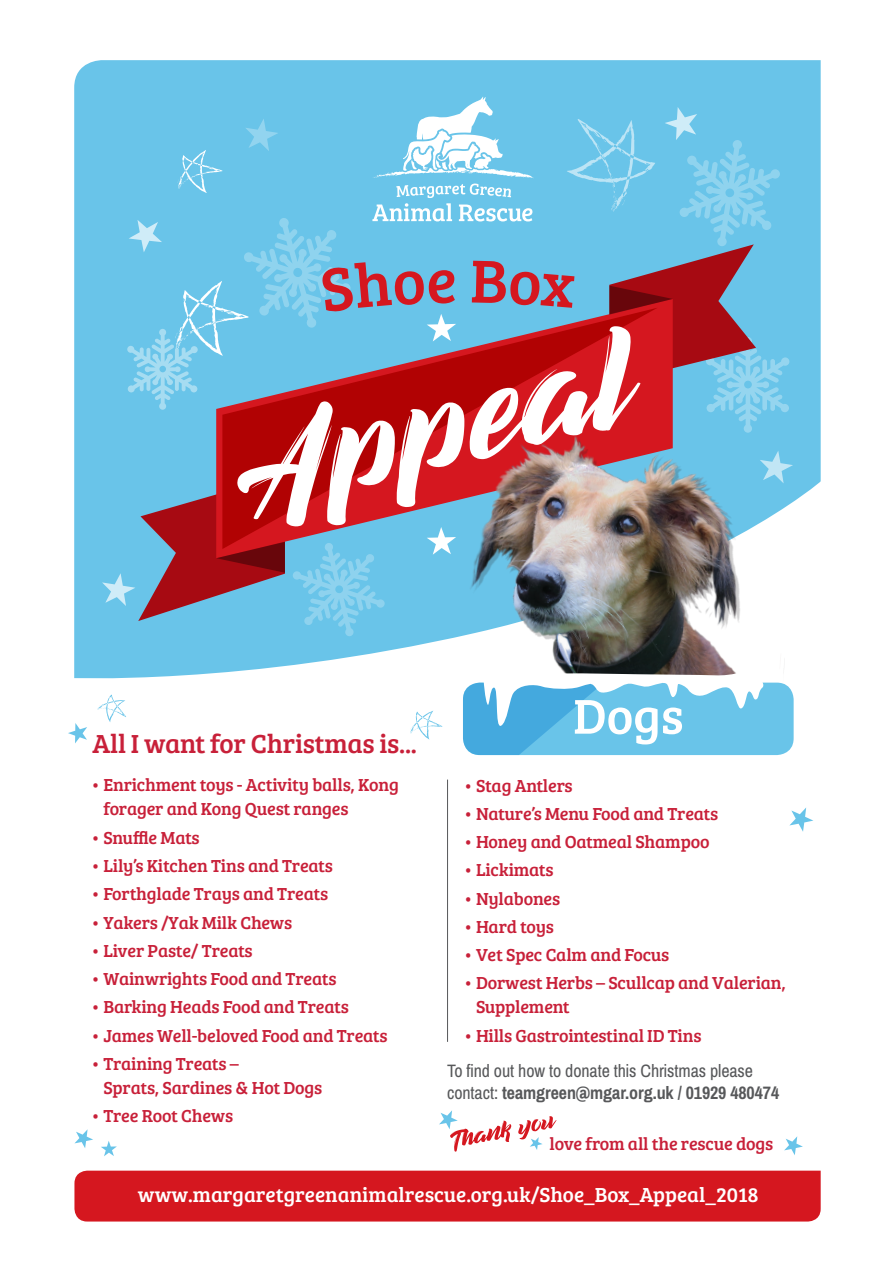
<style>
.page{position:relative;width:893px;height:1263px;background:#fff}
.page>*{position:absolute;margin:0;border:0;box-sizing:border-box;transform-origin:0 0}
.t1{font:50.4px "Bree Serif";color:#fff}
.t2{font:27px "Bree Serif";letter-spacing:-.01em;color:#c82039}
.t3{font:21px "Bree Serif";color:#fff}
.t4{font:18px/24px "Bree Serif";letter-spacing:-.01em;color:#c82039}
.t5{font:18px/21.6px "Archivo Narrow";letter-spacing:-.005em;color:#57585a}
.s1{font-weight:700}
</style>
<div class="page">
<div style="left:74px;top:60px;width:747px;height:420px;background:#69c4e9"></div>
<svg style="left:74px;top:480px;width:747px;height:276px"></svg>
<svg style="left:292px;top:558px;width:93px;height:79px;background:#76c9ea"></svg>
<svg style="left:68px;top:723px;width:19px;height:20px"></svg>
<svg style="left:789px;top:808px;width:24px;height:24px"></svg>
<svg style="left:74px;top:1129px;width:19px;height:19px"></svg>
<svg style="left:101px;top:1141px;width:16px;height:15px"></svg>
<svg style="left:784px;top:1136px;width:19px;height:19px"></svg>
<div style="left:74px;top:1170px;width:747px;height:51px;background:#d5171f"></div>
<hr style="left:447px;top:779px;width:1px;height:263px;background:#57585a">
<svg style="left:410px;top:711px;width:32px;height:28px"></svg>
<svg style="left:97px;top:694px;width:29px;height:28px"></svg>
<svg style="left:439px;top:1110px;width:118px;height:42px"></svg>
<svg style="left:102px;top:469px;width:183px;height:153px;background:#817b94"></svg>
<svg style="left:227px;top:433px;width:221px;height:116px"></svg>
<img style="left:448px;top:409px;width:351px;height:306px">
<div style="left:463px;top:683px;width:331px;height:72px;background:#69c4e9;border-radius:17px"></div>
<svg style="left:463px;top:671px;width:304px;height:84px"></svg>
<svg style="left:127px;top:97px;width:662px;height:336px;background:#82aac7"></svg>
<h2 class="t2" style="left:93px;top:724px;width:326px">All I want for Christmas is...</h2>
<p class="t4" style="left:103px;top:772px;width:297px;text-indent:-12px">• Enrichment toys - Activity balls, Kong forager and Kong Quest ranges</p>
<p class="t4" style="left:91px;top:824px;width:110px">• Snuffle Mats</p>
<p class="t4" style="left:91px;top:853px;width:243px">• Lily’s Kitchen Tins and Treats</p>
<p class="t4" style="left:91px;top:881px;width:238px">• Forthglade Trays and Treats</p>
<p class="t4" style="left:91px;top:909px;width:203px">• Yakers /Yak Milk Chews</p>
<p class="t4" style="left:91px;top:938px;width:163px">• Liver Paste/ Treats</p>
<p class="t4" style="left:91px;top:966px;width:247px">• Wainwrights Food and Treats</p>
<p class="t4" style="left:91px;top:994px;width:259px">• Barking Heads Food and Treats</p>
<p class="t4" style="left:91px;top:1022px;width:298px">• James Well-beloved Food and Treats</p>
<p class="t4" style="left:103px;top:1051px;width:220px;text-indent:-12px">• Training Treats –<br>Sprats, Sardines &amp; Hot Dogs</p>
<p class="t4" style="left:91px;top:1103px;width:144px">• Tree Root Chews</p>
<h1 class="t1" style="left:573px;top:679px;width:112px">Dogs</h1>
<p class="t4" style="left:464px;top:772px;width:110px">• Stag Antlers</p>
<p class="t4" style="left:464px;top:801px;width:256px">• Nature’s Menu Food and Treats</p>
<p class="t4" style="left:464px;top:829px;width:247px">• Honey and Oatmeal Shampoo</p>
<p class="t4" style="left:464px;top:857px;width:91px">• Lickimats</p>
<p class="t4" style="left:464px;top:885px;width:98px">• Nylabones</p>
<p class="t4" style="left:464px;top:914px;width:92px">• Hard toys</p>
<p class="t4" style="left:464px;top:942px;width:207px">• Vet Spec Calm and Focus</p>
<p class="t4" style="left:476px;top:970px;width:311px;text-indent:-12px">• Dorwest Herbs – Scullcap and Valerian,<br>Supplement</p>
<p class="t4" style="left:464px;top:1022px;width:239px">• Hills Gastrointestinal ID Tins</p>
<p class="t5" style="left:447px;top:1061px;width:334px">To find out how to donate this Christmas please contact: <span class="s1">teamgreen@mgar.org.uk / 01929 480474</span></p>
<p class="t4" style="left:549px;top:1130px;width:225px">love from all the rescue dogs</p>
<p class="t3" style="left:138px;top:1179px;width:622px">www.margaretgreenanimalrescue.org.uk/Shoe_Box_Appeal_2018</p>
</div>
